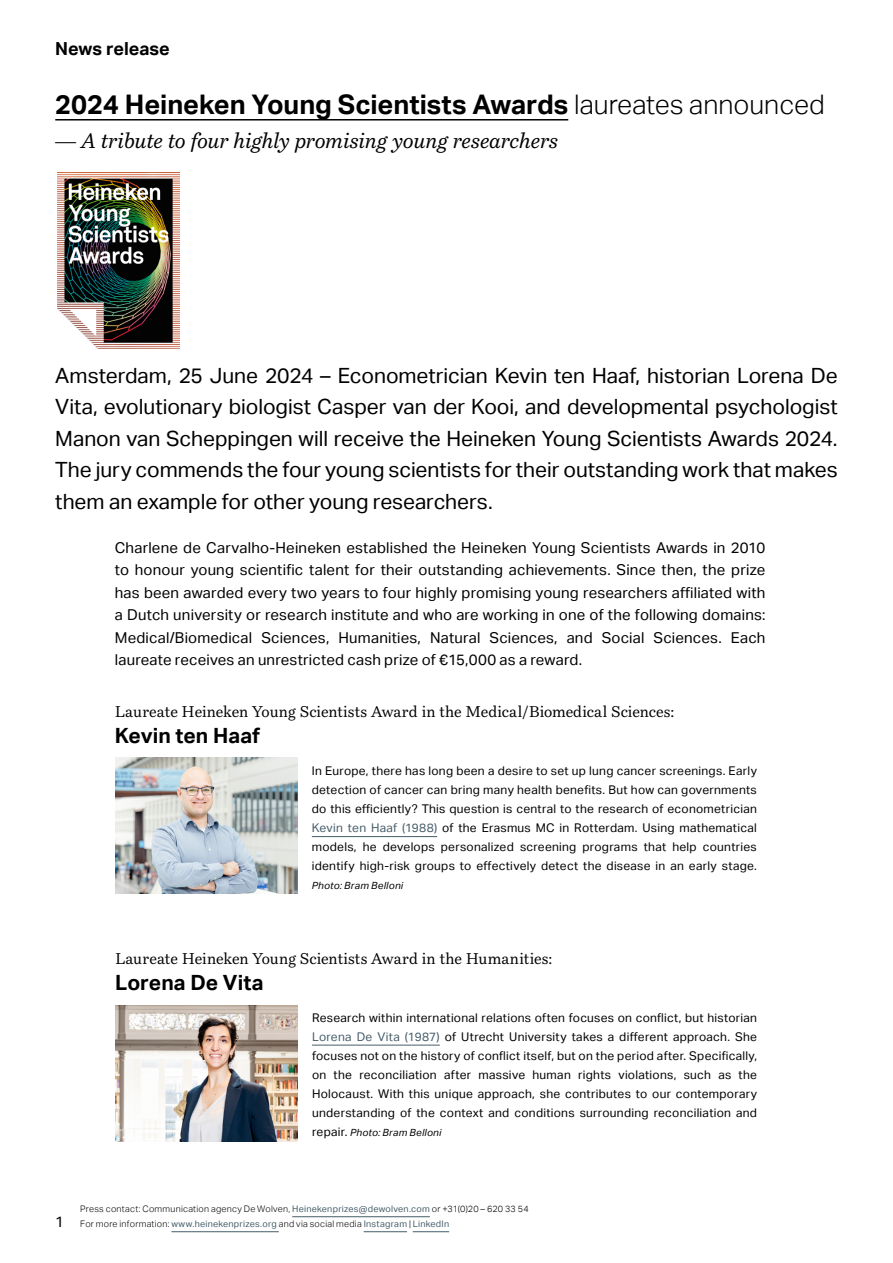
<style>
.page{position:relative;width:893px;height:1263px;background:#fff}
.page>*{position:absolute;margin:0;border:0;box-sizing:border-box;transform-origin:0 0}
.t1{font:700 27px "Aktiv Grotesk";letter-spacing:-.005em;color:#000}
.t2{font:21px/31.5px "Aktiv Grotesk";letter-spacing:-.005em;color:#000;text-align:justify}
.t3{font:italic 21px "Bressay";letter-spacing:-.01em;color:#000}
.t4{font:700 21px "Aktiv Grotesk";letter-spacing:.005em;color:#000}
.t5{font:700 18px "Aktiv Grotesk";color:#000}
.t6{font:15.45px "Bressay";letter-spacing:.005em;color:#000}
.t7{font:15px/22.5px "Aktiv Grotesk";letter-spacing:.01em;color:#000;text-align:justify}
.t8{font:12px/19px "Aktiv Grotesk";letter-spacing:.02em;color:#000;text-align:justify}
.t9{font:italic 9.9px "Aktiv Grotesk";letter-spacing:.025em;color:#000}
.t10{font:300 9px/15px "Aktiv Grotesk";letter-spacing:.025em;color:#000}
.s1{font-weight:300}
.s2{color:#465d69}
.s3{font-style:normal;font-size:12px}
.s4{font-weight:400;color:#465d69}
</style>
<div class="page">
<hr style="left:55px;top:119px;width:513px;height:2px;background:#000">
<hr style="left:292px;top:1216px;width:138px;height:1px;background:#465d69">
<hr style="left:171px;top:1231px;width:108px;height:1px;background:#465d69">
<hr style="left:364px;top:1231px;width:43px;height:1px;background:#465d69">
<hr style="left:413px;top:1231px;width:36px;height:1px;background:#465d69">
<hr style="left:312px;top:836px;width:125px;height:1px;background:#465d69">
<hr style="left:312px;top:1045px;width:128px;height:1px;background:#465d69">
<img style="left:57px;top:172px;width:123px;height:176px">
<img style="left:115px;top:758px;width:183px;height:136px">
<img style="left:115px;top:1005px;width:183px;height:136px">
<h3 class="t5" style="left:55px;top:39px;width:116px">News release</h3>
<h1 class="t1" style="left:55px;top:89px;width:771px">2024 Heineken Young Scientists Awards <span class="s1">laureates announced</span></h1>
<h2 class="t3" style="left:55px;top:128px;width:504px">— A tribute to four highly promising young researchers</h2>
<p class="t2" style="left:55px;top:360px;width:784px">Amsterdam, 25 June 2024 – Econometrician Kevin ten Haaf, historian Lorena De Vita, evolutionary biologist Casper van der Kooi, and developmental psychologist Manon van Scheppingen will receive the Heineken Young Scientists Awards 2024.<br>The jury commends the four young scientists for their outstanding work that makes them an example for other young researchers.</p>
<p class="t7" style="left:115px;top:536px;width:652px">Charlene de Carvalho-Heineken established the Heineken Young Scientists Awards in 2010 to honour young scientific talent for their outstanding achievements. Since then, the prize has been awarded every two years to four highly promising young researchers affiliated with a Dutch university or research institute and who are working in one of the following domains:<br>Medical/Biomedical Sciences, Humanities, Natural Sciences, and Social Sciences. Each laureate receives an unrestricted cash prize of €15,000 as a reward.</p>
<p class="t6" style="left:115px;top:703px;width:561px">Laureate Heineken Young Scientists Award in the Medical/Biomedical Sciences:</p>
<h2 class="t4" style="left:115px;top:723px;width:147px">Kevin ten Haaf</h2>
<p class="t8" style="left:312px;top:761px;width:447px">In Europe, there has long been a desire to set up lung cancer screenings. Early detection of cancer can bring many health benefits. But how can governments do this efficiently? This question is central to the research of econometrician <span class="s2">Kevin ten Haaf (1988)</span> of the Erasmus MC in Rotterdam. Using mathematical models, he develops personalized screening programs that help countries identify high-risk groups to effectively detect the disease in an early stage.</p>
<p class="t9" style="left:312px;top:880px;width:93px">Photo: Bram Belloni</p>
<p class="t6" style="left:115px;top:950px;width:439px">Laureate Heineken Young Scientists Award in the Humanities:</p>
<h2 class="t4" style="left:115px;top:970px;width:150px">Lorena De Vita</h2>
<p class="t8" style="left:312px;top:1008px;width:447px">Research within international relations often focuses on conflict, but historian <span class="s2">Lorena De Vita (1987)</span> of Utrecht University takes a different approach. She focuses not on the history of conflict itself, but on the period after. Specifically, on the reconciliation after massive human rights violations, such as the Holocaust. With this unique approach, she contributes to our contemporary understanding of the context and conditions surrounding reconciliation and</p>
<p class="t9" style="left:312px;top:1127px;width:131px"><span class="s3">repair.</span> Photo: Bram Belloni</p>
<p class="t7" style="left:55px;top:1211px;width:10px">1</p>
<p class="t10" style="left:80px;top:1201px;width:450px">Press contact: Communication agency De Wolven, <span class="s4">Heinekenprizes@dewolven.com</span> or +31(0)20 – 620 33 54<br>For more information: <span class="s4">www.heinekenprizes.org</span> and via social media <span class="s4">Instagram</span> | <span class="s4">LinkedIn</span></p>
</div>
